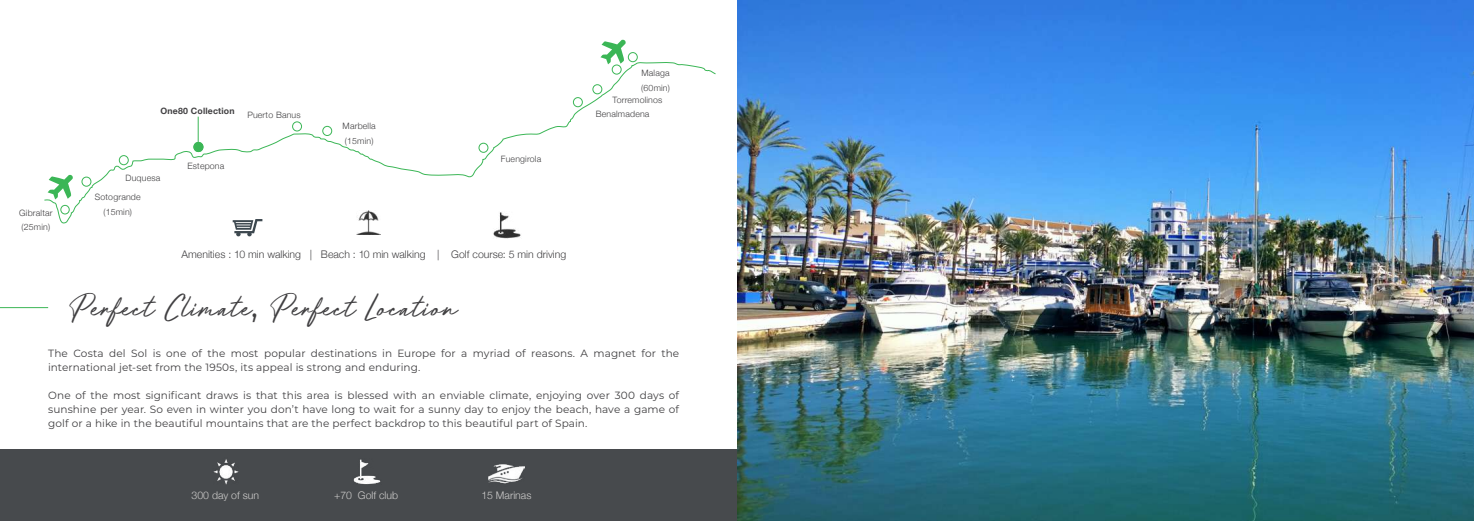
<style>
.page{position:relative;width:1474px;height:521px;background:#fff}
.page>*{position:absolute;margin:0;border:0;box-sizing:border-box;transform-origin:0 0}
.t1{font:35px "Future Shock";letter-spacing:.03em;color:#414042}
.t2{font:10.5px/14px "Montserrat";letter-spacing:.005em;color:#414042}
.t3{font:300 10.5px "Helvetica Neue";color:#414042}
.t4{font:300 10.5px "Helvetica Neue";color:#cdcccb}
.t5{font:300 8.75px/14.7px "Helvetica Neue";letter-spacing:.02em;color:#414042}
.t6{font:700 8.75px "Helvetica Neue";letter-spacing:.02em;color:#414042}
.s1{font-family:"Montserrat"}
</style>
<div class="page">
<hr style="left:0;top:307px;width:48px;height:1px;background:#3bb656">
<div style="left:0;top:449px;width:739px;height:72px;background:#474a4d"></div>
<img style="left:213px;top:459px;width:26px;height:26px">
<img style="left:488px;top:464px;width:36px;height:20px">
<img style="left:353px;top:459px;width:28px;height:26px">
<svg style="left:44px;top:61px;width:672px;height:163px"></svg>
<div style="left:292px;top:121px;width:10px;height:10px;border:1px solid #3bb656;border-radius:50%"></div>
<div style="left:322px;top:126px;width:10px;height:10px;border:1px solid #3bb656;border-radius:50%"></div>
<div style="left:194px;top:142px;width:9px;height:10px;background:#3bb656;border-radius:50%"></div>
<div style="left:194px;top:142px;width:9px;height:10px;border:1px solid #3bb656;border-radius:50%"></div>
<div style="left:60px;top:205px;width:10px;height:9px;border:1px solid #3bb656;border-radius:50%"></div>
<div style="left:478px;top:143px;width:10px;height:10px;border:1px solid #3bb656;border-radius:50%"></div>
<svg style="left:48px;top:174px;width:25px;height:25px"></svg>
<svg style="left:600px;top:39px;width:26px;height:25px"></svg>
<div style="left:592px;top:84px;width:10px;height:10px;border:1px solid #3bb656;border-radius:50%"></div>
<div style="left:628px;top:52px;width:9px;height:10px;border:1px solid #3bb656;border-radius:50%"></div>
<div style="left:611px;top:65px;width:10px;height:10px;border:1px solid #3bb656;border-radius:50%"></div>
<div style="left:193px;top:142px;width:10px;height:10px;border:1px solid #3bb656;border-radius:50%"></div>
<div style="left:119px;top:155px;width:10px;height:10px;border:1px solid #3bb656;border-radius:50%"></div>
<div style="left:82px;top:177px;width:9px;height:10px;border:1px solid #3bb656;border-radius:50%"></div>
<div style="left:573px;top:97px;width:10px;height:10px;border:1px solid #3bb656;border-radius:50%"></div>
<hr style="left:198px;top:117px;width:1px;height:30px;background:#3bb656">
<svg style="left:233px;top:219px;width:29px;height:17px"></svg>
<img style="left:356px;top:210px;width:24px;height:24px">
<img style="left:492px;top:212px;width:30px;height:27px">
<img style="left:737px;top:0;width:736px;height:521px">
<p class="t5" style="left:641px;top:65px;width:30px">Malaga (60min)</p>
<p class="t5" style="left:19px;top:204px;width:35px">Gibraltar (25min)</p>
<p class="t6" style="left:161px;top:104px;width:76px">One80 Collection</p>
<p class="t5" style="left:247px;top:107px;width:55px">Puerto Banus</p>
<p class="t5" style="left:126px;top:170px;width:36px">Duquesa</p>
<p class="t5" style="left:95px;top:189px;width:47px;text-align:center">Sotogrande (15min)</p>
<p class="t5" style="left:187px;top:158px;width:38px">Estepona</p>
<p class="t5" style="left:343px;top:118px;width:35px">Marbella (15min)</p>
<p class="t5" style="left:501px;top:151px;width:42px">Fuengirola</p>
<p class="t3" style="left:181px;top:246px;width:386px">Amenities : 10 min walking | Beach : 10 min walking | Golf course: 5 min driving</p>
<p class="t5" style="left:612px;top:92px;width:51px">Torremolinos</p>
<p class="t5" style="left:596px;top:106px;width:55px">Benalmadena</p>
<h1 class="t1" style="left:68px;top:291px;width:390px">Perfect Climate<span class="s1">,</span> Perfect Location</h1>
<p class="t2" style="left:48px;top:346px;width:632px">The Costa del Sol is one of the most popular destinations in Europe for a myriad of reasons. A magnet for the international jet-set from the 1950s, its appeal is strong and enduring.</p>
<p class="t2" style="left:48px;top:388px;width:632px;text-align:justify">One of the most significant draws is that this area is blessed with an enviable climate, enjoying over 300 days of sunshine per year. So even in winter you don’t have long to wait for a sunny day to enjoy the beach, have a game of golf or a hike in the beautiful mountains that are the perfect backdrop to this beautiful part of Spain.</p>
<p class="t4" style="left:192px;top:487px;width:69px">300 day of sun</p>
<p class="t4" style="left:334px;top:487px;width:66px">+70 Golf club</p>
<p class="t4" style="left:481px;top:487px;width:52px">15 Marinas</p>
</div>
